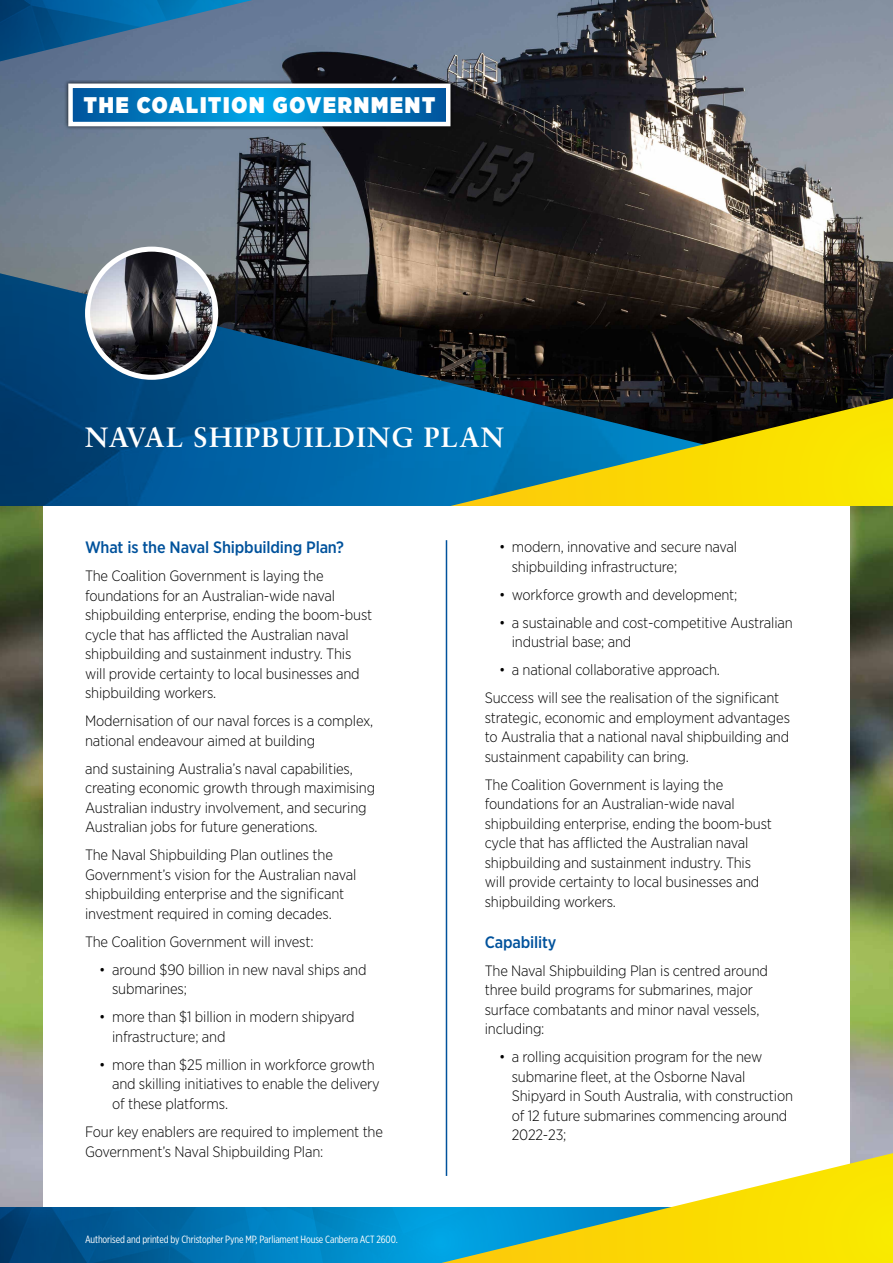
<style>
.page{position:relative;width:893px;height:1263px;background:#fff}
.page>*{position:absolute;margin:0;border:0;box-sizing:border-box;transform-origin:0 0}
.t1{font:700 27.9px "Sabon LT Std";letter-spacing:.05em;color:#fff}
.t2{font:900 22.65px "Gotham Narrow";letter-spacing:.08em;color:#fff}
.t3{font:500 16.5px "Gotham Narrow";letter-spacing:-.01em;color:#00529c}
.t4{font:300 15px/19.5px "Gotham Narrow";letter-spacing:-.01em;color:#000}
.t5{font:10.5px "Gotham X Narrow";letter-spacing:-.01em;color:#fff}
</style>
<div class="page">
<img style="left:850px;top:506px;width:43px;height:647px">
<img style="left:0;top:0;width:893px;height:273px">
<img style="left:0;top:506px;width:43px;height:702px">
<img style="left:365px;top:273px;width:528px;height:5px">
<img style="left:365px;top:278px;width:528px;height:228px">
<img style="left:0;top:273px;width:365px;height:5px">
<img style="left:0;top:278px;width:365px;height:228px">
<img style="left:0;top:0;width:252px;height:62px">
<hr style="left:446px;top:540px;width:1px;height:636px;background:#00529c">
<img style="left:88px;top:249px;width:128px;height:128px;border-radius:64px">
<div style="left:85px;top:247px;width:133px;height:133px;border:5px solid #fff;border-radius:50%"></div>
<div style="left:64px;top:80px;width:390px;height:50px;background:#000;opacity:.75"></div>
<svg style="left:73px;top:89px;width:372px;height:32px;background:#007ec2"></svg>
<div style="left:68px;top:84px;width:382px;height:42px;border:4px solid #fff"></div>
<svg style="left:451px;top:398px;width:442px;height:108px;background:#7f973d"></svg>
<img style="left:0;top:1208px;width:441px;height:55px">
<svg style="left:441px;top:1153px;width:452px;height:110px"></svg>
<h2 class="t2" style="left:84px;top:90px;width:353px">THE COALITION GOVERNMENT</h2>
<h1 class="t1" style="left:85px;top:420px;width:421px">NAVAL SHIPBUILDING PLAN</h1>
<p class="t3" style="left:85px;top:537px;width:261px">What is the Naval Shipbuilding Plan?</p>
<p class="t4" style="left:85px;top:566px;width:289px">The Coalition Government is laying the foundations for an Australian-wide naval shipbuilding enterprise, ending the boom-bust cycle that has afflicted the Australian naval shipbuilding and sustainment industry. This will provide certainty to local businesses and shipbuilding workers.</p>
<p class="t4" style="left:85px;top:711px;width:290px">Modernisation of our naval forces is a complex, national endeavour aimed at building</p>
<p class="t4" style="left:85px;top:758px;width:292px">and sustaining Australia’s naval capabilities, creating economic growth through maximising Australian industry involvement, and securing Australian jobs for future generations.</p>
<p class="t4" style="left:85px;top:845px;width:273px">The Naval Shipbuilding Plan outlines the Government’s vision for the Australian naval shipbuilding enterprise and the significant investment required in coming decades.</p>
<p class="t4" style="left:85px;top:931px;width:230px">The Coalition Government will invest:</p>
<p class="t4" style="left:112px;top:959px;width:256px;text-indent:-13px">• around $90 billion in new naval ships and submarines;</p>
<p class="t4" style="left:112px;top:1007px;width:244px;text-indent:-13px">• more than $1 billion in modern shipyard infrastructure; and</p>
<p class="t4" style="left:112px;top:1054px;width:269px;text-indent:-13px">• more than $25 million in workforce growth and skilling initiatives to enable the delivery of these platforms.</p>
<p class="t4" style="left:85px;top:1121px;width:300px">Four key enablers are required to implement the<br>Government’s Naval Shipbuilding Plan:</p>
<p class="t5" style="left:85px;top:1233px;width:314px">Authorised and printed by Christopher Pyne MP, Parliament House Canberra ACT 2600.</p>
<p class="t4" style="left:512px;top:537px;width:227px;text-indent:-13px">• modern, innovative and secure naval shipbuilding infrastructure;</p>
<p class="t4" style="left:499px;top:584px;width:240px">• workforce growth and development;</p>
<p class="t4" style="left:512px;top:612px;width:282px;text-indent:-13px">• a sustainable and cost-competitive Australian industrial base; and</p>
<p class="t4" style="left:485px;top:655px;width:296px;line-height:28px;text-indent:14px">• a national collaborative approach.<br>Success will see the realisation of the significant</p>
<p class="t4" style="left:485px;top:707px;width:307px;text-align:justify">strategic, economic and employment advantages to Australia that a national naval shipbuilding and sustainment capability can bring.</p>
<p class="t4" style="left:485px;top:774px;width:289px">The Coalition Government is laying the foundations for an Australian-wide naval shipbuilding enterprise, ending the boom-bust cycle that has afflicted the Australian naval shipbuilding and sustainment industry. This will provide certainty to local businesses and shipbuilding workers.</p>
<p class="t3" style="left:485px;top:931px;width:73px">Capability</p>
<p class="t4" style="left:485px;top:960px;width:285px">The Naval Shipbuilding Plan is centred around three build programs for submarines, major surface combatants and minor naval vessels, including:</p>
<p class="t4" style="left:512px;top:1047px;width:283px;text-indent:-13px">• a rolling acquisition program for the new submarine fleet, at the Osborne Naval Shipyard in South Australia, with construction of 12 future submarines commencing around 2022-23;</p>
</div>
